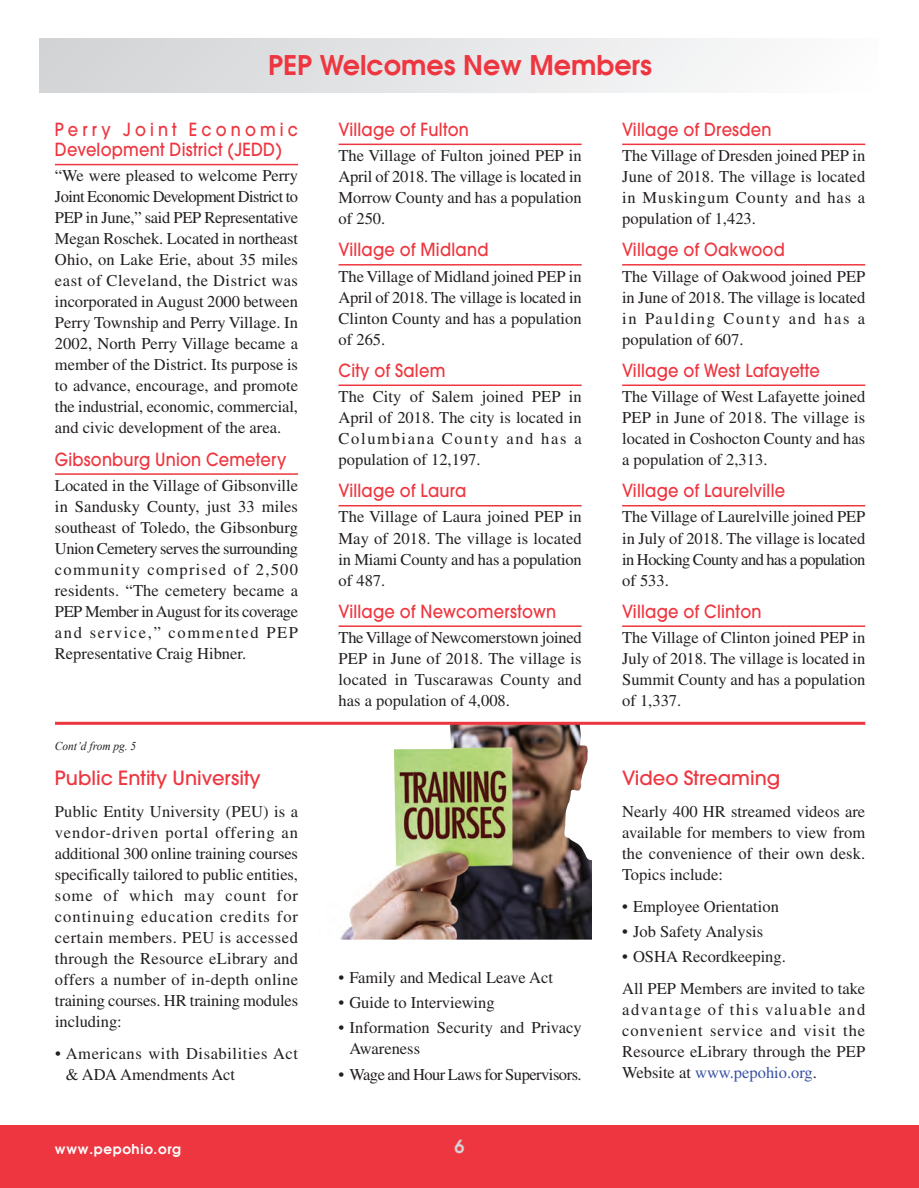
<style>
.page{position:relative;width:919px;height:1188px;background:#fff}
.page>*{position:absolute;margin:0;border:0;box-sizing:border-box;transform-origin:0 0}
.t1{font:600 27px "Avant Garde";color:#ee3640}
.t2{font:500 19.5px "Avant Garde";color:#ee3640}
.t3{font:500 18px/20.2px "Avant Garde";letter-spacing:.015em;color:#ee3640;scale:.9 1}
.t4{font:600 18px "Avant Garde";color:#d1d2d4}
.t5{font:16.5px/21px "Times";color:#231f20;text-align:justify}
.t6{font:16.5px/21px "Times";letter-spacing:.035em;color:#231f20}
.t7{font:16.5px "Times";letter-spacing:-.03em;color:#231f20}
.t8{font:600 13.5px "Avant Garde";letter-spacing:.05em;color:#fff}
.t9{font:italic 12px "Times New Roman";color:#231f20;scale:.95 1}
.s1{color:#3952a3}
</style>
<div class="page">
<div style="left:0;top:1125px;width:919px;height:63px;background:#ee3640"></div>
<hr style="left:55px;top:164px;width:243px;height:1px;background:#ee3640">
<hr style="left:55px;top:473px;width:243px;height:2px;background:#ee3640">
<hr style="left:338px;top:144px;width:243px;height:1px;background:#ee3640">
<hr style="left:338px;top:264px;width:243px;height:2px;background:#ee3640">
<hr style="left:338px;top:384px;width:243px;height:2px;background:#ee3640">
<hr style="left:338px;top:505px;width:243px;height:1px;background:#ee3640">
<hr style="left:338px;top:625px;width:243px;height:2px;background:#ee3640">
<hr style="left:622px;top:144px;width:243px;height:1px;background:#ee3640">
<hr style="left:622px;top:264px;width:243px;height:2px;background:#ee3640">
<hr style="left:622px;top:384px;width:243px;height:2px;background:#ee3640">
<hr style="left:622px;top:505px;width:243px;height:1px;background:#ee3640">
<hr style="left:622px;top:625px;width:243px;height:2px;background:#ee3640">
<img style="left:340px;top:725px;width:252px;height:214px">
<hr style="left:55px;top:722px;width:810px;height:3px;background:#ee3640">
<h1 class="t1" style="left:268px;top:50px;width:385px">PEP Welcomes New Members</h1>
<p class="t3" style="left:55px;top:121px;width:272px">Perry Joint Economic<br>Development District (JEDD)</p>
<p class="t5" style="left:55px;top:167px;width:245px">“We were pleased to welcome Perry Joint Economic Development District to PEP in June,” said PEP Representative Megan Roschek. Located in northeast Ohio, on Lake Erie, about 35 miles east of Cleveland, the District was incorporated in August 2000 between Perry Township and Perry Village. In 2002, North Perry Village became a member of the District. Its purpose is to advance, encourage, and promote the industrial, economic, commercial, and civic development of the area.</p>
<p class="t3" style="left:55px;top:450px;width:258px">Gibsonburg Union Cemetery</p>
<p class="t5" style="left:55px;top:476px;width:245px">Located in the Village of Gibsonville in Sandusky County, just 33 miles southeast of Toledo, the Gibsonburg Union Cemetery serves the surrounding community comprised of 2,500 residents. “The cemetery became a PEP Member in August for its coverage and service,” commented PEP Representative Craig Hibner.</p>
<p class="t9" style="left:55px;top:739px;width:87px">Cont’d from pg. 5</p>
<p class="t2" style="left:55px;top:770px;width:207px">Public Entity University</p>
<p class="t5" style="left:55px;top:802px;width:245px">Public Entity University (PEU) is a vendor-driven portal offering an additional 300 online training courses specifically tailored to public entities, some of which may count for continuing education credits for certain members. PEU is accessed through the Resource eLibrary and offers a number of in-depth online training courses. HR training modules including:</p>
<p class="t6" style="left:66px;top:1044px;width:234px;text-indent:-11px">• Americans with Disabilities Act &amp; ADA Amendments Act</p>
<p class="t3" style="left:338px;top:121px;width:146px">Village of Fulton</p>
<p class="t5" style="left:338px;top:147px;width:244px">The Village of Fulton joined PEP in April of 2018. The village is located in Morrow County and has a population of 250.</p>
<p class="t3" style="left:338px;top:241px;width:168px">Village of Midland</p>
<p class="t5" style="left:338px;top:267px;width:244px">The Village of Midland joined PEP in April of 2018. The village is located in Clinton County and has a population of 265.</p>
<p class="t3" style="left:338px;top:362px;width:120px">City of Salem</p>
<p class="t5" style="left:338px;top:388px;width:244px">The City of Salem joined PEP in April of 2018. The city is located in Columbiana County and has a population of 12,197.</p>
<p class="t3" style="left:338px;top:482px;width:144px">Village of Laura</p>
<p class="t5" style="left:338px;top:508px;width:244px">The Village of Laura joined PEP in May of 2018. The village is located in Miami County and has a population of 487.</p>
<p class="t3" style="left:338px;top:602px;width:243px">Village of Newcomerstown</p>
<p class="t5" style="left:338px;top:629px;width:244px">The Village of Newcomerstown joined PEP in June of 2018. The village is located in Tuscarawas County and has a population of 4,008.</p>
<p class="t5" style="left:338px;top:968px;width:216px">• Family and Medical Leave Act</p>
<p class="t5" style="left:338px;top:994px;width:158px">• Guide to Interviewing</p>
<p class="t5" style="left:349px;top:1019px;width:234px;text-indent:-11px">• Information Security and Privacy<br>Awareness</p>
<p class="t7" style="left:338px;top:1068px;width:245px">• Wage and Hour Laws for Supervisors.</p>
<p class="t8" style="left:55px;top:1141px;width:128px">www.pepohio.org</p>
<p class="t4" style="left:454px;top:1136px;width:12px">6</p>
<p class="t3" style="left:622px;top:121px;width:167px">Village of Dresden</p>
<p class="t5" style="left:622px;top:147px;width:244px">The Village of Dresden joined PEP in June of 2018. The village is located in Muskingum County and has a population of 1,423.</p>
<p class="t3" style="left:622px;top:241px;width:182px">Village of Oakwood</p>
<p class="t5" style="left:622px;top:267px;width:245px">The Village of Oakwood joined PEP in June of 2018. The village is located in Paulding County and has a population of 607.</p>
<p class="t3" style="left:622px;top:362px;width:221px">Village of West Lafayette</p>
<p class="t5" style="left:622px;top:388px;width:244px">The Village of West Lafayette joined PEP in June of 2018. The village is located in Coshocton County and has a population of 2,313.</p>
<p class="t3" style="left:622px;top:482px;width:183px">Village of Laurelville</p>
<p class="t5" style="left:622px;top:508px;width:245px">The Village of Laurelville joined PEP in July of 2018. The village is located in Hocking County and has a population of 533.</p>
<p class="t3" style="left:622px;top:602px;width:156px">Village of Clinton</p>
<p class="t5" style="left:622px;top:629px;width:244px">The Village of Clinton joined PEP in July of 2018. The village is located in Summit County and has a population of 1,337.</p>
<p class="t2" style="left:622px;top:770px;width:160px">Video Streaming</p>
<p class="t5" style="left:622px;top:802px;width:245px">Nearly 400 HR streamed videos are available for members to view from the convenience of their own desk.<br>Topics include:</p>
<p class="t5" style="left:622px;top:897px;width:158px">• Employee Orientation</p>
<p class="t5" style="left:622px;top:922px;width:142px">• Job Safety Analysis</p>
<p class="t5" style="left:622px;top:942px;width:245px;line-height:31.8px">• OSHA Recordkeeping.<br>All PEP Members are invited to take</p>
<p class="t5" style="left:622px;top:1001px;width:245px">advantage of this valuable and convenient service and visit the Resource eLibrary through the PEP Website at <span class="s1">www.pepohio.org</span>.</p>
</div>
